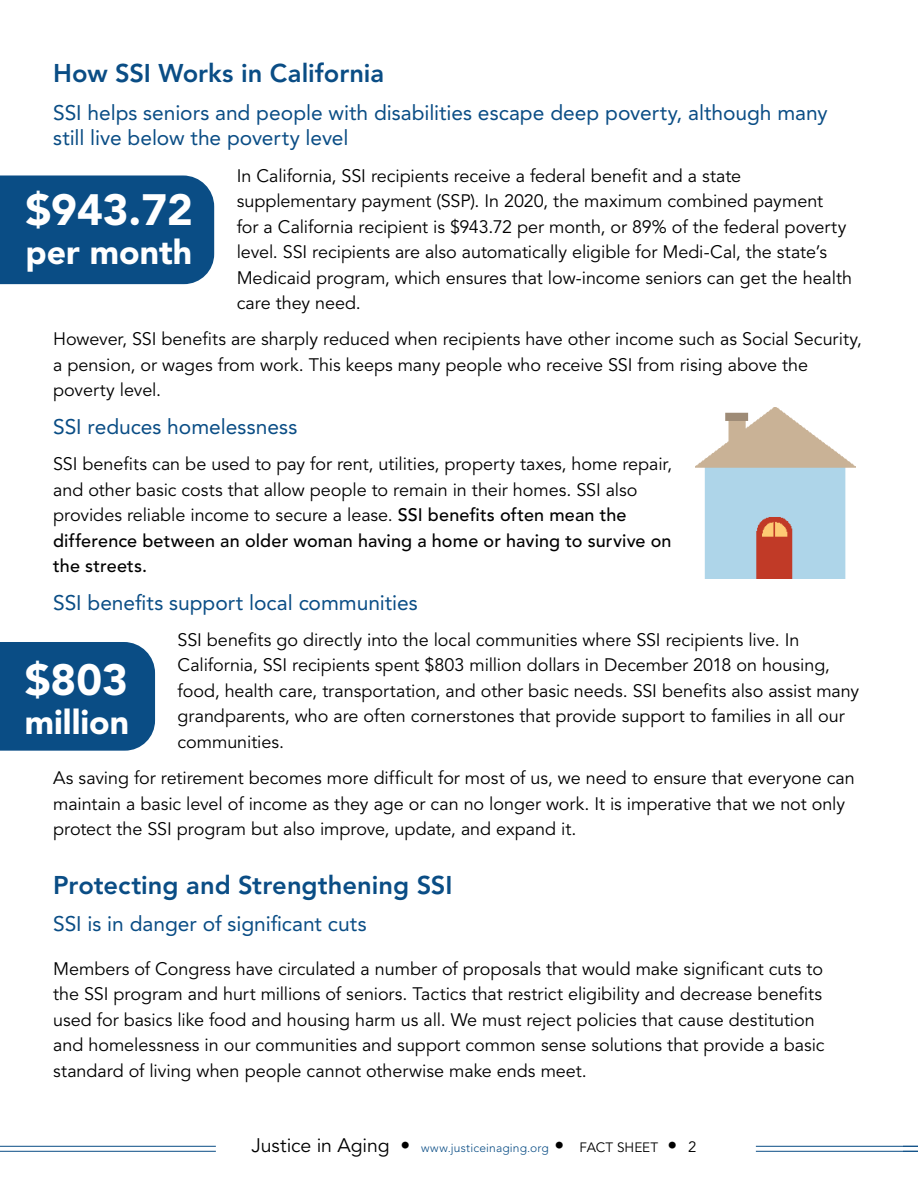
<style>
.page{position:relative;width:918px;height:1188px;background:#fff}
.page>*{position:absolute;margin:0;border:0;box-sizing:border-box;transform-origin:0 0}
.t1{font:900 43.5px "Avenir LT Std";color:#fff}
.t2{font:900 33.75px "Avenir LT Std";color:#fff}
.BODY_STYLE{font:800 25.5px "Avenir LT Std";color:#0a4d85}
.Subhead_2{font:21px/25.5px "Avenir LT Std";color:#0a4d85}
.BODY_STYLE-2{font:18px/25.5px "Avenir LT Std";letter-spacing:-.005em;color:#000}
.t3{font:300 12px "Avenir LT Std";letter-spacing:.015em;color:#0a4d85}
.s1{font-weight:500}
.s2{font-weight:400;font-size:19.5px;color:#000}
.s3{font-weight:400;font-size:13.5px;color:#000}
.s4{font-weight:400;font-size:15px;color:#000}
</style>
<div class="page">
<img style="left:695px;top:408px;width:161px;height:170px">
<div style="left:0;top:175px;width:214px;height:109px;background:#0a4d85"></div>
<svg style="left:0;top:642px;width:155px;height:109px"></svg>
<div style="left:25px;top:651px;width:113px;height:88px;background:#0a4d85"></div>
<hr style="left:0;top:1151px;width:216px;height:1px;background:#0a4d85">
<hr style="left:0;top:1146px;width:216px;height:1px;background:#0a4d85">
<hr style="left:756px;top:1151px;width:162px;height:1px;background:#0a4d85">
<hr style="left:756px;top:1146px;width:162px;height:1px;background:#0a4d85">
<svg style="left:903px;top:1150px;width:15px;height:1px"></svg>
<p class="BODY_STYLE" style="left:53px;top:58px;width:333px">How SSI Works in California</p>
<p class="Subhead_2" style="left:53px;top:100px;width:776px">SSI helps seniors and people with disabilities escape deep poverty, although many still live below the poverty level</p>
<p class="BODY_STYLE-2" style="left:237px;top:163px;width:617px">In California, SSI recipients receive a federal benefit and a state supplementary payment (SSP). In 2020, the maximum combined payment<br>for a California recipient is $943.72 per month, or 89% of the federal poverty level. SSI recipients are also automatically eligible for Medi-Cal, the state’s Medicaid program, which ensures that low-income seniors can get the health care they need.</p>
<p class="BODY_STYLE-2" style="left:53px;top:327px;width:810px">However, SSI benefits are sharply reduced when recipients have other income such as Social Security, a pension, or wages from work. This keeps many people who receive SSI from rising above the poverty level.</p>
<p class="Subhead_2" style="left:53px;top:414px;width:246px">SSI reduces homelessness</p>
<p class="BODY_STYLE-2" style="left:53px;top:452px;width:620px">SSI benefits can be used to pay for rent, utilities, property taxes, home repair, and other basic costs that allow people to remain in their homes. SSI also provides reliable income to secure a lease. <span class="s1">SSI benefits often mean the difference between an older woman having a home or having to survive on the streets.</span></p>
<p class="Subhead_2" style="left:53px;top:590px;width:366px">SSI benefits support local communities</p>
<p class="BODY_STYLE-2" style="left:178px;top:628px;width:683px">SSI benefits go directly into the local communities where SSI recipients live. In California, SSI recipients spent $803 million dollars in December 2018 on housing, food, health care, transportation, and other basic needs. SSI benefits also assist many grandparents, who are often cornerstones that provide support to families in all our communities.</p>
<p class="BODY_STYLE-2" style="left:53px;top:766px;width:803px">As saving for retirement becomes more difficult for most of us, we need to ensure that everyone can maintain a basic level of income as they age or can no longer work. It is imperative that we not only protect the SSI program but also improve, update, and expand it.</p>
<p class="BODY_STYLE" style="left:53px;top:870px;width:401px">Protecting and Strengthening SSI</p>
<p class="Subhead_2" style="left:53px;top:911px;width:315px">SSI is in danger of significant cuts</p>
<p class="BODY_STYLE-2" style="left:53px;top:956px;width:773px">Members of Congress have circulated a number of proposals that would make significant cuts to the SSI program and hurt millions of seniors. Tactics that restrict eligibility and decrease benefits used for basics like food and housing harm us all. We must reject policies that cause destitution and homelessness in our communities and support common sense solutions that provide a basic standard of living when people cannot otherwise make ends meet.</p>
<h1 class="t1" style="left:26px;top:183px;width:169px">$943.72</h1>
<h2 class="t2" style="left:26px;top:232px;width:168px">per month</h2>
<h1 class="t1" style="left:25px;top:653px;width:105px">$803</h1>
<h2 class="t2" style="left:25px;top:702px;width:106px">million</h2>
<p class="t3" style="left:251px;top:1141px;width:447px"><span class="s2">Justice in Aging •</span> www.justiceinaging.org <span class="s2">•</span> <span class="s3">FACT SHEET</span> <span class="s2">•</span> <span class="s4">2</span></p>
</div>
